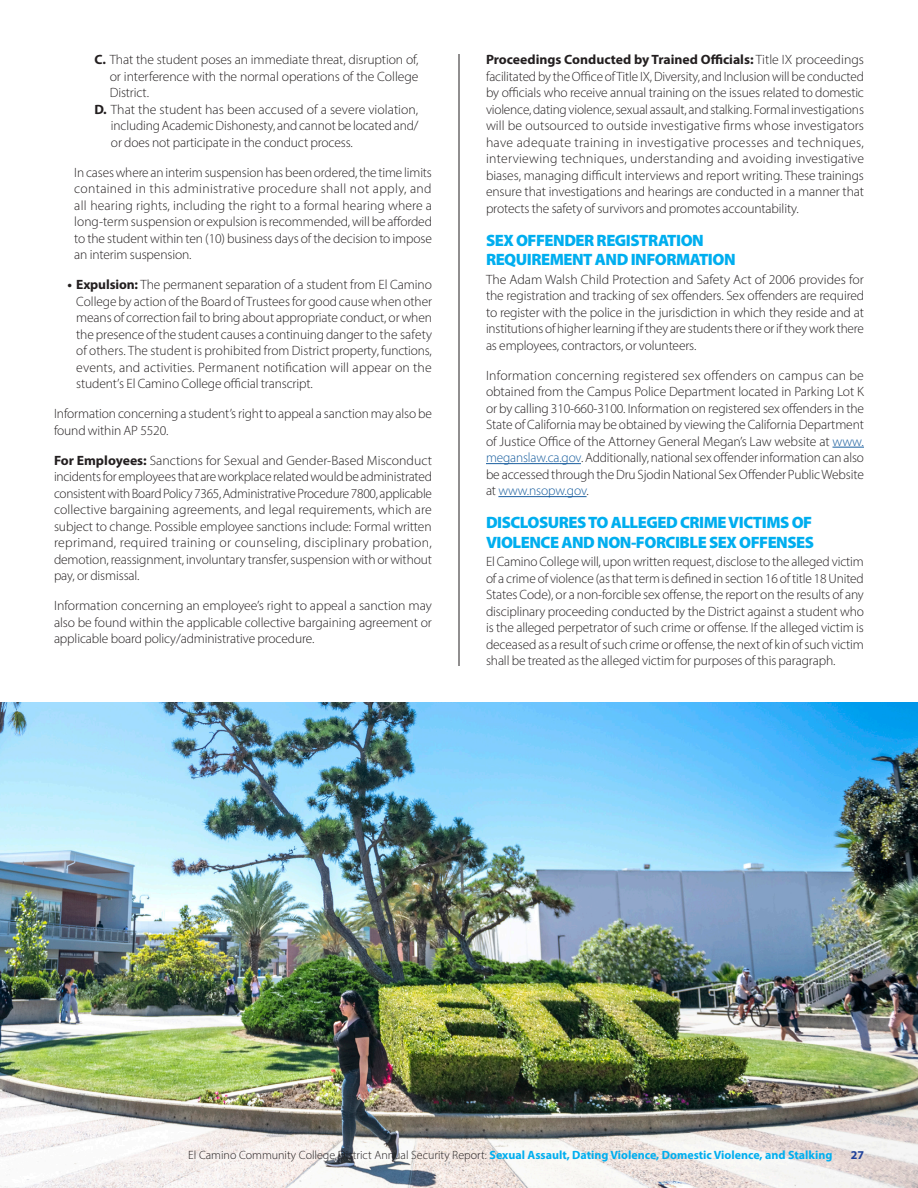
<style>
.page{position:relative;width:918px;height:1188px;background:#fff}
.page>*{position:absolute;margin:0;border:0;box-sizing:border-box;transform-origin:0 0}
.t1{font:900 16.5px/19.5px "Myriad Pro";letter-spacing:-.03em;color:#00aeef}
.Body_Copy{font:300 13.5px/16.5px "Myriad Pro";letter-spacing:-.01em;color:#231f20;text-align:justify}
.Bullet_Points{font:300 13.5px/16.5px "Myriad Pro";letter-spacing:-.01em;color:#231f20;text-align:justify}
.t2{font:700 12px "Myriad Pro";color:#00aeef}
.t3{font:700 12px "Myriad Pro";color:#20419a}
.s1{font-weight:700}
.s2{color:#175d9e}
.s3{font-weight:300;color:#231f20}
</style>
<div class="page">
<hr style="left:459px;top:54px;width:1px;height:612px;background:#231f20">
<img style="left:0;top:702px;width:918px;height:486px">
<hr style="left:833px;top:447px;width:31px;height:1px;background:#175d9e">
<hr style="left:486px;top:463px;width:95px;height:1px;background:#175d9e">
<hr style="left:498px;top:496px;width:89px;height:1px;background:#175d9e">
<p class="Bullet_Points" style="left:110px;top:51px;width:310px;text-indent:-15px"><span class="s1">C.</span> That the student poses an immediate threat, disruption of, or interference with the normal operations of the College District.</p>
<p class="Bullet_Points" style="left:111px;top:101px;width:309px;text-indent:-16px"><span class="s1">D.</span> That the student has been accused of a severe violation, including Academic Dishonesty, and cannot be located and/ or does not participate in the conduct process.</p>
<p class="Body_Copy" style="left:74px;top:164px;width:359px">In cases where an interim suspension has been ordered, the time limits contained in this administrative procedure shall not apply, and all hearing rights, including the right to a formal hearing where a long-term suspension or expulsion is recommended, will be afforded to the student within ten (10) business days of the decision to impose an interim suspension.</p>
<p class="Body_Copy" style="left:76px;top:276px;width:357px;text-indent:-9px"><span class="s1">• Expulsion:</span> The permanent separation of a student from El Camino College by action of the Board of Trustees for good cause when other means of correction fail to bring about appropriate conduct, or when the presence of the student causes a continuing danger to the safety of others. The student is prohibited from District property, functions, events, and activities. Permanent notification will appear on the student’s El Camino College official transcript.</p>
<p class="Body_Copy" style="left:54px;top:405px;width:380px">Information concerning a student’s right to appeal a sanction may also be found within AP 5520.</p>
<p class="Body_Copy" style="left:54px;top:452px;width:380px"><span class="s1">For Employees:</span> Sanctions for Sexual and Gender-Based Misconduct incidents for employees that are workplace related would be administrated consistent with Board Policy 7365, Administrative Procedure 7800, applicable collective bargaining agreements, and legal requirements, which are subject to change. Possible employee sanctions include: Formal written reprimand, required training or counseling, disciplinary probation, demotion, reassignment, involuntary transfer, suspension with or without pay, or dismissal.</p>
<p class="Body_Copy" style="left:54px;top:597px;width:379px">Information concerning an employee’s right to appeal a sanction may also be found within the applicable collective bargaining agreement or applicable board policy/administrative procedure.</p>
<p class="Body_Copy" style="left:486px;top:51px;width:380px"><span class="s1">Proceedings Conducted by Trained Officials:</span> Title IX proceedings facilitated by the Office of Title IX, Diversity, and Inclusion will be conducted by officials who receive annual training on the issues related to domestic violence, dating violence, sexual assault, and stalking. Formal investigations will be outsourced to outside investigative firms whose investigators have adequate training in investigative processes and techniques, interviewing techniques, understanding and avoiding investigative biases, managing difficult interviews and report writing. These trainings ensure that investigations and hearings are conducted in a manner that protects the safety of survivors and promotes accountability.</p>
<p class="t1" style="left:486px;top:230px;width:251px">SEX OFFENDER REGISTRATION<br>REQUIREMENT AND INFORMATION</p>
<p class="Body_Copy" style="left:486px;top:271px;width:380px">The Adam Walsh Child Protection and Safety Act of 2006 provides for the registration and tracking of sex offenders. Sex offenders are required to register with the police in the jurisdiction in which they reside and at institutions of higher learning if they are students there or if they work there as employees, contractors, or volunteers.</p>
<p class="Body_Copy" style="left:486px;top:367px;width:380px">Information concerning registered sex offenders on campus can be obtained from the Campus Police Department located in Parking Lot K or by calling 310-660-3100. Information on registered sex offenders in the State of California may be obtained by viewing the California Department of Justice Office of the Attorney General Megan’s Law website at <span class="s2">www. meganslaw.ca.gov</span>. Additionally, national sex offender information can also be accessed through the Dru Sjodin National Sex Offender Public Website at <span class="s2">www.nsopw.gov</span>.</p>
<p class="t1" style="left:486px;top:512px;width:330px">DISCLOSURES TO ALLEGED CRIME VICTIMS OF<br>VIOLENCE AND NON-FORCIBLE SEX OFFENSES</p>
<p class="Body_Copy" style="left:486px;top:554px;width:380px">El Camino College will, upon written request, disclose to the alleged victim of a crime of violence (as that term is defined in section 16 of title 18 United States Code), or a non-forcible sex offense, the report on the results of any disciplinary proceeding conducted by the District against a student who is the alleged perpetrator of such crime or offense. If the alleged victim is deceased as a result of such crime or offense, the next of kin of such victim shall be treated as the alleged victim for purposes of this paragraph.</p>
<p class="t2" style="left:188px;top:1147px;width:646px"><span class="s3">El Camino Community College District Annual Security Report:</span> Sexual Assault, Dating Violence, Domestic Violence, and Stalking</p>
<p class="t3" style="left:851px;top:1147px;width:15px">27</p>
</div>
